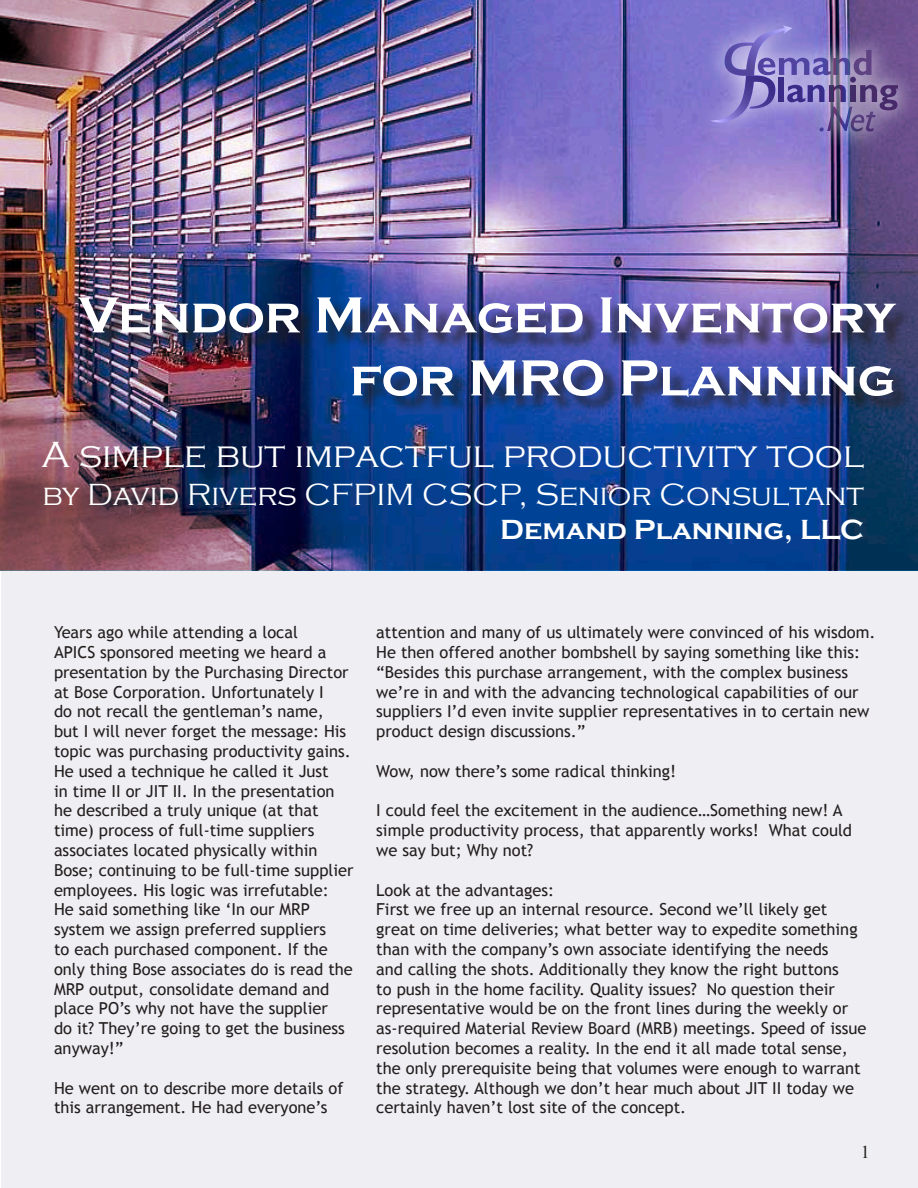
<style>
.page{position:relative;width:918px;height:1188px;background:#fff}
.page>*{position:absolute;margin:0;border:0;box-sizing:border-box;transform-origin:0 0}
.t1{font:700 52.5px/63px "Copperplate Gothic";color:#fff;text-align:right}
.t2{font:300 37.5px "Copperplate Gothic";color:#fff}
.t3{font:300 31.5px "Copperplate Gothic";color:#fff}
.t4{font:700 28.5px "Copperplate Gothic";color:#fff}
.t5{font:18px "Times New Roman";color:#231e1e}
.t6{font:16.5px/19.8px "Trebuchet MS";color:#231e1e}
</style>
<div class="page">
<div style="left:1px;top:571px;width:917px;height:617px;background:#efeef2"></div>
<img style="left:0;top:0;width:918px;height:570px">
<div style="left:81px;top:298px;width:834px;height:118px;background:#231e1e;opacity:.75"></div>
<svg style="left:692px;top:4px;width:226px;height:152px;background:#7a68b3"></svg>
<svg style="left:710px;top:25px;width:188px;height:106px;background:#8375b9"></svg>
<h1 class="t1" style="left:78px;top:284px;width:819px">Vendor Managed Inventory for MRO Planning</h1>
<h2 class="t2" style="left:42px;top:434px;width:824px">A simple but impactful productivity tool</h2>
<h3 class="t3" style="left:43px;top:478px;width:823px">by David Rivers CFPIM CSCP, Senior Consultant</h3>
<h3 class="t4" style="left:500px;top:514px;width:365px">Demand Planning, LLC</h3>
<p class="t6" style="left:54px;top:623px;width:301px">Years ago while attending a local<br>APICS sponsored meeting we heard a presentation by the Purchasing Director at Bose Corporation. Unfortunately I<br>do not recall the gentleman’s name,<br>but I will never forget the message: His topic was purchasing productivity gains.<br>He used a technique he called it Just<br>in time II or JIT II. In the presentation he described a truly unique (at that time) process of full-time suppliers associates located physically within Bose; continuing to be full-time supplier employees. His logic was irrefutable:<br>He said something like ‘In our MRP system we assign preferred suppliers<br>to each purchased component. If the only thing Bose associates do is read the MRP output, consolidate demand and place PO’s why not have the supplier<br>do it? They’re going to get the business anyway!”</p>
<p class="t6" style="left:54px;top:1078px;width:291px">He went on to describe more details of this arrangement. He had everyone’s</p>
<p class="t6" style="left:376px;top:623px;width:501px">attention and many of us ultimately were convinced of his wisdom.<br>He then offered another bombshell by saying something like this: “Besides this purchase arrangement, with the complex business we’re in and with the advancing technological capabilities of our suppliers I’d even invite supplier representatives in to certain new product design discussions.”</p>
<p class="t6" style="left:376px;top:761px;width:301px">Wow, now there’s some radical thinking!</p>
<p class="t6" style="left:376px;top:801px;width:477px">I could feel the excitement in the audience…Something new! A simple productivity process, that apparently works! What could we say but; Why not?</p>
<p class="t6" style="left:376px;top:880px;width:492px">Look at the advantages:<br>First we free up an internal resource. Second we’ll likely get great on time deliveries; what better way to expedite something than with the company’s own associate identifying the needs<br>and calling the shots. Additionally they know the right buttons<br>to push in the home facility. Quality issues? No question their representative would be on the front lines during the weekly or as-required Material Review Board (MRB) meetings. Speed of issue resolution becomes a reality. In the end it all made total sense, the only prerequisite being that volumes were enough to warrant the strategy. Although we don’t hear much about JIT II today we certainly haven’t lost site of the concept.</p>
<p class="t5" style="left:861px;top:1140px;width:10px">1</p>
</div>
